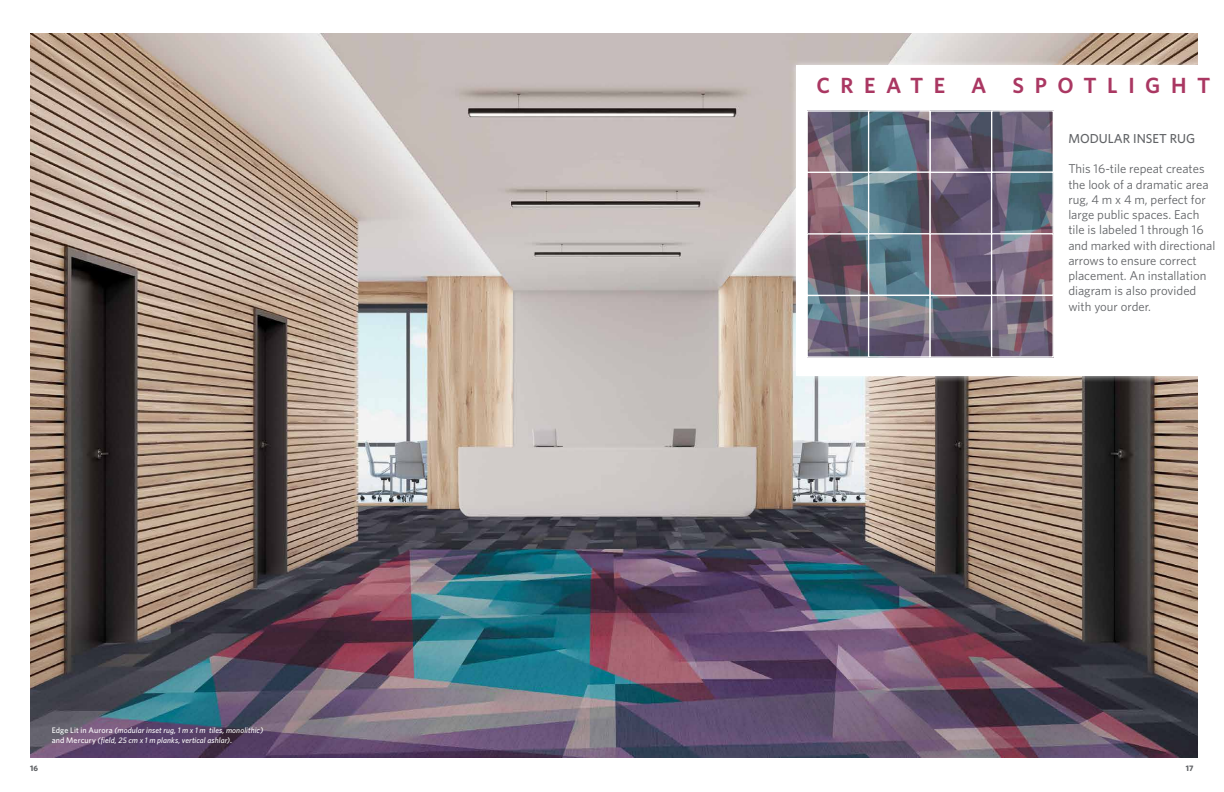
<style>
.page{position:relative;width:1224px;height:792px;background:#fff}
.page>*{position:absolute;margin:0;border:0;box-sizing:border-box;transform-origin:0 0}
.t1{font:600 22px "Whitney";letter-spacing:.48em;color:#aa3762}
.t2{font:500 13px "Whitney";color:#616366}
.t3{font:12.7px/15.3px "Whitney";color:#616366}
.t4{font:italic 500 8px/10px "Whitney";letter-spacing:.01em;color:#fff}
.t5{font:700 8px "Whitney";color:#616366}
.s1{font-style:normal}
</style>
<div class="page">
<img style="left:30px;top:33px;width:1168px;height:725px">
<div style="left:790px;top:59px;width:434px;height:324px;background:#fff;opacity:.75"></div>
<div style="left:797px;top:66px;width:427px;height:310px;background:#fff"></div>
<img style="left:808px;top:112px;width:244px;height:244px">
<div style="left:806px;top:110px;width:63px;height:63px;border:1px solid #fff"></div>
<div style="left:868px;top:110px;width:63px;height:63px;border:1px solid #fff"></div>
<div style="left:806px;top:172px;width:63px;height:63px;border:1px solid #fff"></div>
<div style="left:868px;top:172px;width:63px;height:62px;border:1px solid #fff"></div>
<div style="left:806px;top:233px;width:63px;height:63px;border:1px solid #fff"></div>
<div style="left:868px;top:233px;width:63px;height:63px;border:1px solid #fff"></div>
<div style="left:806px;top:295px;width:63px;height:63px;border:1px solid #fff"></div>
<div style="left:868px;top:295px;width:63px;height:63px;border:1px solid #fff"></div>
<div style="left:930px;top:110px;width:63px;height:63px;border:1px solid #fff"></div>
<div style="left:991px;top:110px;width:63px;height:63px;border:1px solid #fff"></div>
<div style="left:929px;top:172px;width:63px;height:63px;border:1px solid #fff"></div>
<div style="left:991px;top:172px;width:63px;height:62px;border:1px solid #fff"></div>
<div style="left:929px;top:233px;width:63px;height:63px;border:1px solid #fff"></div>
<div style="left:991px;top:233px;width:63px;height:63px;border:1px solid #fff"></div>
<div style="left:929px;top:295px;width:63px;height:63px;border:1px solid #fff"></div>
<div style="left:991px;top:295px;width:63px;height:63px;border:1px solid #fff"></div>
<h1 class="t1" style="left:816px;top:71px;width:395px">CREATE A SPOTLIGHT</h1>
<p class="t4" style="left:52px;top:725px;width:213px"><span class="s1">Edge Lit in Aurora</span> (modular inset rug, 1 m x 1 m tiles, monolithic) <span class="s1">and Mercury</span> (field, 25 cm x 1 m planks, vertical ashlar)<span class="s1">.</span></p>
<p class="t2" style="left:1068px;top:130px;width:128px">MODULAR INSET RUG</p>
<p class="t3" style="left:1068px;top:161px;width:149px">This 16-tile repeat creates the look of a dramatic area rug, 4 m x 4 m, perfect for large public spaces. Each tile is labeled 1 through 16 and marked with directional arrows to ensure correct placement. An installation diagram is also provided with your order.</p>
<p class="t5" style="left:30px;top:763px;width:10px">16</p>
<p class="t5" style="left:1186px;top:763px;width:9px">17</p>
</div>
